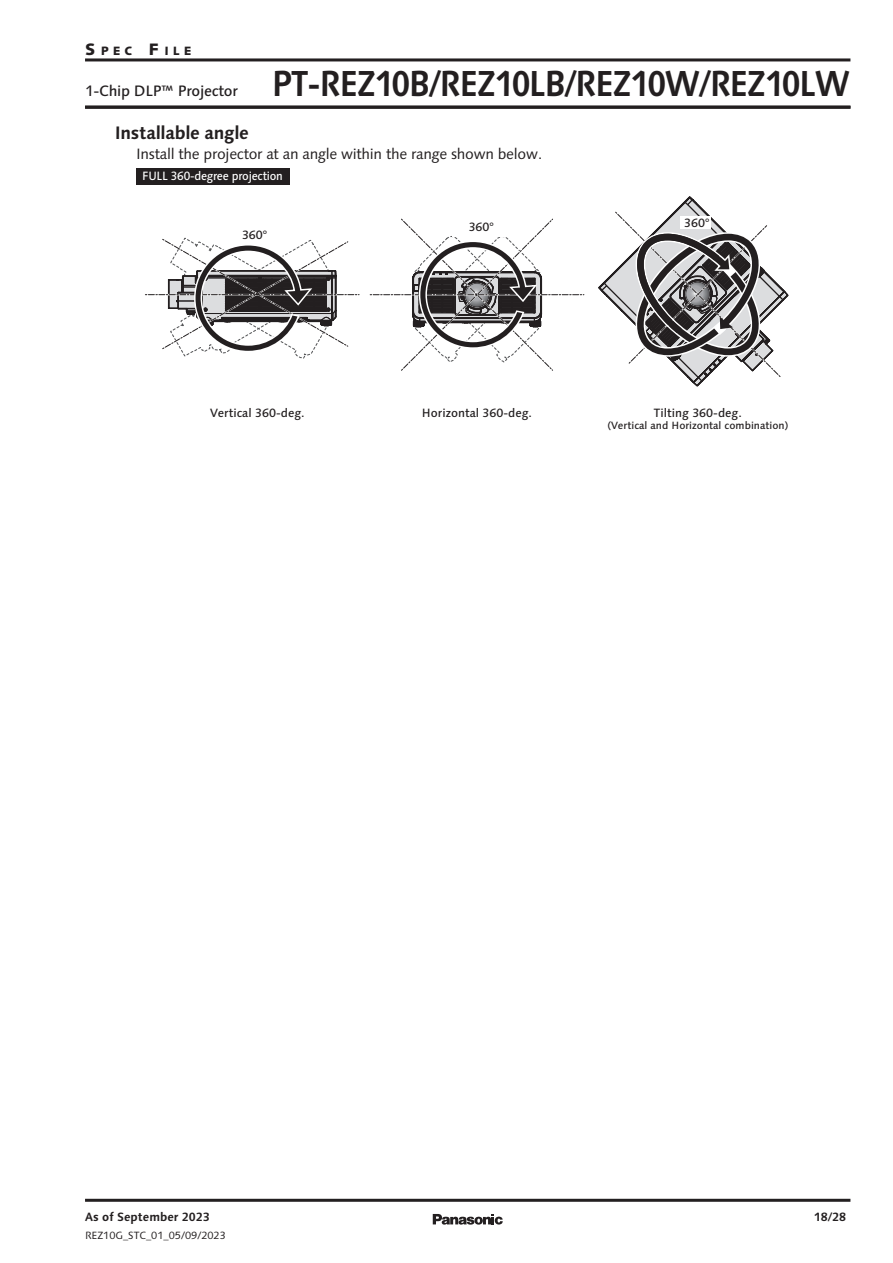
<style>
.page{position:relative;width:893px;height:1263px;background:#fff}
.page>*{position:absolute;margin:0;border:0;box-sizing:border-box;transform-origin:0 0}
.t1{font:700 36px "Syntax Next LT Pro";letter-spacing:-.05em;color:#231f20;scale:.9 1}
.t2{font:700 18px "Syntax Next LT Pro";letter-spacing:-.02em;color:#231f20}
.t3{font:15px "Syntax Next LT Pro";letter-spacing:-.02em;color:#231f20}
.t4{font:500 15px "Syntax Next LT Pro";letter-spacing:-.02em;color:#231f20}
.t5{font:500 12px "Syntax Next LT Pro";color:#231f20}
.t6{font:500 12px "Syntax Next LT Pro";letter-spacing:-.02em;color:#fff;scale:.95 1}
.t7{font:700 12px "Syntax Next LT Pro";color:#231f20}
.t8{font:800 12px "Syntax Next LT Pro";color:#231f20}
.t9{font:500 10.5px "Syntax Next LT Pro";color:#231f20}
.t10{font:10.5px "Syntax Next LT Pro";color:#231f20}
.s1{font-size:16.5px}
</style>
<div class="page">
<div style="left:136px;top:168px;width:153px;height:16px;background:#231f20"></div>
<svg style="left:145px;top:237px;width:214px;height:122px"></svg>
<svg style="left:370px;top:218px;width:214px;height:153px"></svg>
<svg style="left:598px;top:197px;width:191px;height:190px"></svg>
<div style="left:452px;top:220px;width:55px;height:17px;background:#fff"></div>
<div style="left:680px;top:216px;width:30px;height:12px;background:#fff"></div>
<hr style="left:85px;top:58px;width:765px;height:3px;background:#231f20">
<hr style="left:85px;top:106px;width:765px;height:3px;background:#231f20">
<hr style="left:85px;top:1199px;width:765px;height:3px;background:#231f20">
<svg style="left:433px;top:1214px;width:70px;height:10px"></svg>
<p class="t8" style="left:85px;top:43px;width:108px"><span class="s1">S</span> P E C <span class="s1">F</span> I L E</p>
<p class="t4" style="left:85px;top:81px;width:154px">1-Chip DLP™ Projector</p>
<h1 class="t1" style="left:272px;top:60px;width:644px">PT-REZ10B/REZ10LB/REZ10W/REZ10LW</h1>
<h2 class="t2" style="left:115px;top:121px;width:136px">Installable angle</h2>
<p class="t3" style="left:136px;top:144px;width:407px">Install the projector at an angle within the range shown below.</p>
<p class="t6" style="left:142px;top:169px;width:150px">FULL 360-degree projection</p>
<p class="t5" style="left:469px;top:219px;width:27px">360°</p>
<p class="t5" style="left:684px;top:215px;width:27px">360°</p>
<p class="t5" style="left:242px;top:227px;width:27px">360°</p>
<p class="t5" style="left:210px;top:405px;width:96px">Vertical 360-deg.</p>
<p class="t5" style="left:422px;top:405px;width:112px">Horizontal 360-deg.</p>
<p class="t5" style="left:654px;top:405px;width:89px">Tilting 360-deg.</p>
<p class="t9" style="left:607px;top:419px;width:182px">(Vertical and Horizontal combination)</p>
<p class="t7" style="left:85px;top:1209px;width:126px">As of September 2023</p>
<p class="t7" style="left:814px;top:1209px;width:34px">18/28</p>
<p class="t10" style="left:85px;top:1229px;width:142px">REZ10G_STC_01_05/09/2023</p>
</div>
